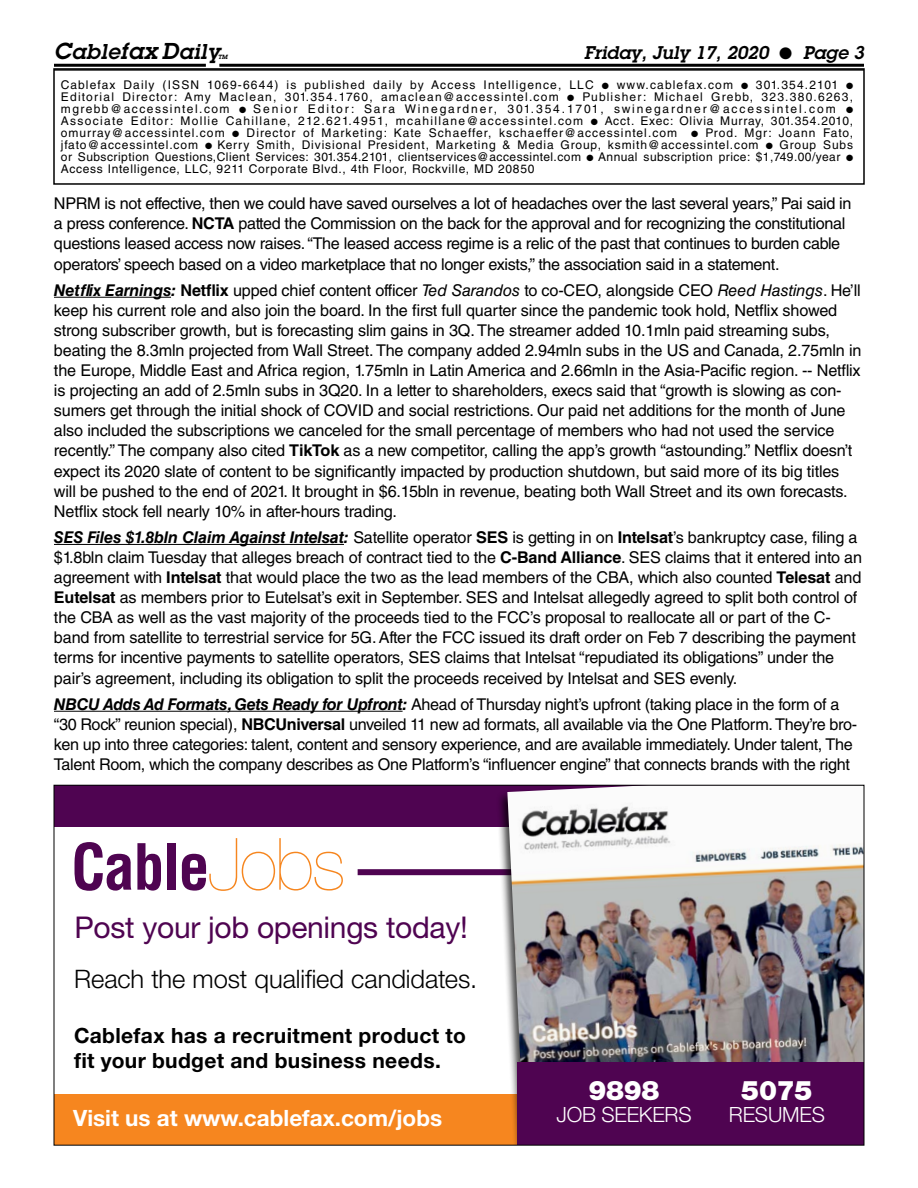
<style>
.page{position:relative;width:918px;height:1188px;background:#fff}
.page>*{position:absolute;margin:0;border:0;box-sizing:border-box;transform-origin:0 0}
.t1{font:30px "Helvetica Neue LT Std";letter-spacing:-.01em;color:#4f0451}
.t2{font:900 27px "Helvetica Neue LT Std";letter-spacing:-.01em;color:#fff}
.t3{font:300 25.5px "Helvetica Neue LT Std";letter-spacing:-.005em;color:#000}
.t4{font:700 22.5px "Helvetica Neue LT Std";color:#fff}
.t5{font:700 21px/25.5px "Helvetica Neue LT Std";letter-spacing:.015em;color:#000}
.t6{font:300 21px "Helvetica Neue LT Std";letter-spacing:-.01em;color:#fff}
.t7{font:italic 600 21px "Lubalin Graph Std";letter-spacing:.03em;color:#000}
.t8{font:italic 600 18px "Lubalin Graph Std";color:#000}
.t9{font:16.2px/20.1px "Helvetica LT Std";letter-spacing:-.01em;color:#000}
.t10{font:12px/12px "Helvetica LT Std";letter-spacing:.06em;color:#000;text-align:justify}
.t11{font:italic 600 6px "Lubalin Graph Std";color:#000}
.s1{font-size:22.5px}
.s2{font-weight:700}
.s3{font-weight:700;font-style:italic}
.s4{font-style:italic}
</style>
<div class="page">
<hr style="left:219px;top:64px;width:645px;height:3px;background:#000">
<hr style="left:54px;top:64px;width:152px;height:3px;background:#000">
<div style="left:53px;top:68px;width:812px;height:117px;border:2px solid #000"></div>
<div style="left:358px;top:869px;width:502px;height:6px;background:#4f0451"></div>
<svg style="left:75px;top:842px;width:56px;height:49px"></svg>
<svg style="left:137px;top:843px;width:24px;height:48px"></svg>
<div style="left:168px;top:843px;width:8px;height:47px;background:#4f0451"></div>
<svg style="left:182px;top:838px;width:161px;height:53px"></svg>
<div style="left:54px;top:1095px;width:810px;height:50px;background:#f6861f"></div>
<div style="left:54px;top:785px;width:810px;height:41px;background:#4f0451"></div>
<div style="left:496px;top:785px;width:368px;height:360px;background:#000;opacity:.75"></div>
<img style="left:507px;top:787px;width:355px;height:356px">
<div style="left:517px;top:1063px;width:347px;height:82px;background:#4f0451"></div>
<hr style="left:54px;top:297px;width:117px;height:1px;background:#000">
<hr style="left:54px;top:544px;width:290px;height:1px;background:#000">
<hr style="left:54px;top:711px;width:349px;height:1px;background:#000">
<p class="t7" style="left:54px;top:38px;width:167px"><span class="s1">C</span>able<span class="s1">fax D</span>aily</p>
<p class="t11" style="left:218px;top:53px;width:11px">TM</p>
<p class="t8" style="left:584px;top:41px;width:281px">Friday, July 17, 2020 ● Page 3</p>
<p class="t10" style="left:61px;top:79px;width:794px">Cablefax Daily (ISSN 1069-6644) is published daily by Access Intelligence, LLC ● www.cablefax.com ● 301.354.2101 ● Editorial Director: Amy Maclean, 301.354.1760, amaclean@accessintel.com ● Publisher: Michael Grebb, 323.380.6263, mgrebb@accessintel.com ● Senior Editor: Sara Winegardner, 301.354.1701, swinegardner@accessintel.com ● Associate Editor: Mollie Cahillane, 212.621.4951, mcahillane@accessintel.com ● Acct. Exec: Olivia Murray, 301.354.2010, omurray@accessintel.com ● Director of Marketing: Kate Schaeffer, kschaeffer@accessintel.com ● Prod. Mgr: Joann Fato, jfato@accessintel.com ● Kerry Smith, Divisional President, Marketing &amp; Media Group, ksmith@accessintel.com ● Group Subs or Subscription Questions,Client Services: 301.354.2101, clientservices@accessintel.com ● Annual subscription price: $1,749.00/year ● Access Intelligence, LLC, 9211 Corporate Blvd., 4th Floor, Rockville, MD 20850</p>
<p class="t9" style="left:54px;top:193px;width:799px">NPRM is not effective, then we could have saved ourselves a lot of headaches over the last several years,” Pai said in a press conference. <span class="s2">NCTA</span> patted the Commission on the back for the approval and for recognizing the constitutional questions leased access now raises. “The leased access regime is a relic of the past that continues to burden cable operators’ speech based on a video marketplace that no longer exists,” the association said in a statement.</p>
<p class="t9" style="left:54px;top:280px;width:809px"><span class="s3">Netflix Earnings:</span> <span class="s2">Netflix</span> upped chief content officer <span class="s4">Ted Sarandos</span> to co-CEO, alongside CEO <span class="s4">Reed Hastings</span>. He’ll keep his current role and also join the board. In the first full quarter since the pandemic took hold, Netflix showed strong subscriber growth, but is forecasting slim gains in 3Q. The streamer added 10.1mln paid streaming subs, beating the 8.3mln projected from Wall Street. The company added 2.94mln subs in the US and Canada, 2.75mln in the Europe, Middle East and Africa region, 1.75mln in Latin America and 2.66mln in the Asia-Pacific region. -- Netflix is projecting an add of 2.5mln subs in 3Q20. In a letter to shareholders, execs said that “growth is slowing as con&shy;sumers get through the initial shock of COVID and social restrictions. Our paid net additions for the month of June also included the subscriptions we canceled for the small percentage of members who had not used the service recently.” The company also cited <span class="s2">TikTok</span> as a new competitor, calling the app’s growth “astounding.” Netflix doesn’t expect its 2020 slate of content to be significantly impacted by production shutdown, but said more of its big titles will be pushed to the end of 2021. It brought in $6.15bln in revenue, beating both Wall Street and its own forecasts.<br>Netflix stock fell nearly 10% in after-hours trading.</p>
<p class="t9" style="left:54px;top:527px;width:810px"><span class="s3">SES Files $1.8bln Claim Against Intelsat:</span> Satellite operator <span class="s2">SES</span> is getting in on <span class="s2">Intelsat</span>’s bankruptcy case, filing a $1.8bln claim Tuesday that alleges breach of contract tied to the <span class="s2">C-Band Alliance</span>. SES claims that it entered into an agreement with <span class="s2">Intelsat</span> that would place the two as the lead members of the CBA, which also counted <span class="s2">Telesat</span> and <span class="s2">Eutelsat</span> as members prior to Eutelsat’s exit in September. SES and Intelsat allegedly agreed to split both control of the CBA as well as the vast majority of the proceeds tied to the FCC’s proposal to reallocate all or part of the C&shy;band from satellite to terrestrial service for 5G. After the FCC issued its draft order on Feb 7 describing the payment terms for incentive payments to satellite operators, SES claims that Intelsat “repudiated its obligations” under the pair’s agreement, including its obligation to split the proceeds received by Intelsat and SES evenly.</p>
<p class="t9" style="left:54px;top:694px;width:805px"><span class="s3">NBCU Adds Ad Formats, Gets Ready for Upfront:</span> Ahead of Thursday night’s upfront (taking place in the form of a “30 Rock” reunion special), <span class="s2">NBCUniversal</span> unveiled 11 new ad formats, all available via the One Platform. They’re bro&shy;ken up into three categories: talent, content and sensory experience, and are available immediately. Under talent, The Talent Room, which the company describes as One Platform’s “influencer engine” that connects brands with the right</p>
<h1 class="t1" style="left:75px;top:910px;width:395px">Post your job openings today!</h1>
<h3 class="t3" style="left:74px;top:963px;width:405px">Reach the most qualified candidates.</h3>
<p class="t5" style="left:74px;top:1022px;width:393px">Cablefax has a recruitment product to fit your budget and business needs.</p>
<h3 class="t4" style="left:73px;top:1104px;width:371px">Visit us at www.cablefax.com/jobs</h3>
<h2 class="t2" style="left:588px;top:1074px;width:73px">9898</h2>
<p class="t6" style="left:556px;top:1102px;width:137px">JOB SEEKERS</p>
<h2 class="t2" style="left:741px;top:1074px;width:73px">5075</h2>
<p class="t6" style="left:729px;top:1102px;width:97px">RESUMES</p>
</div>
